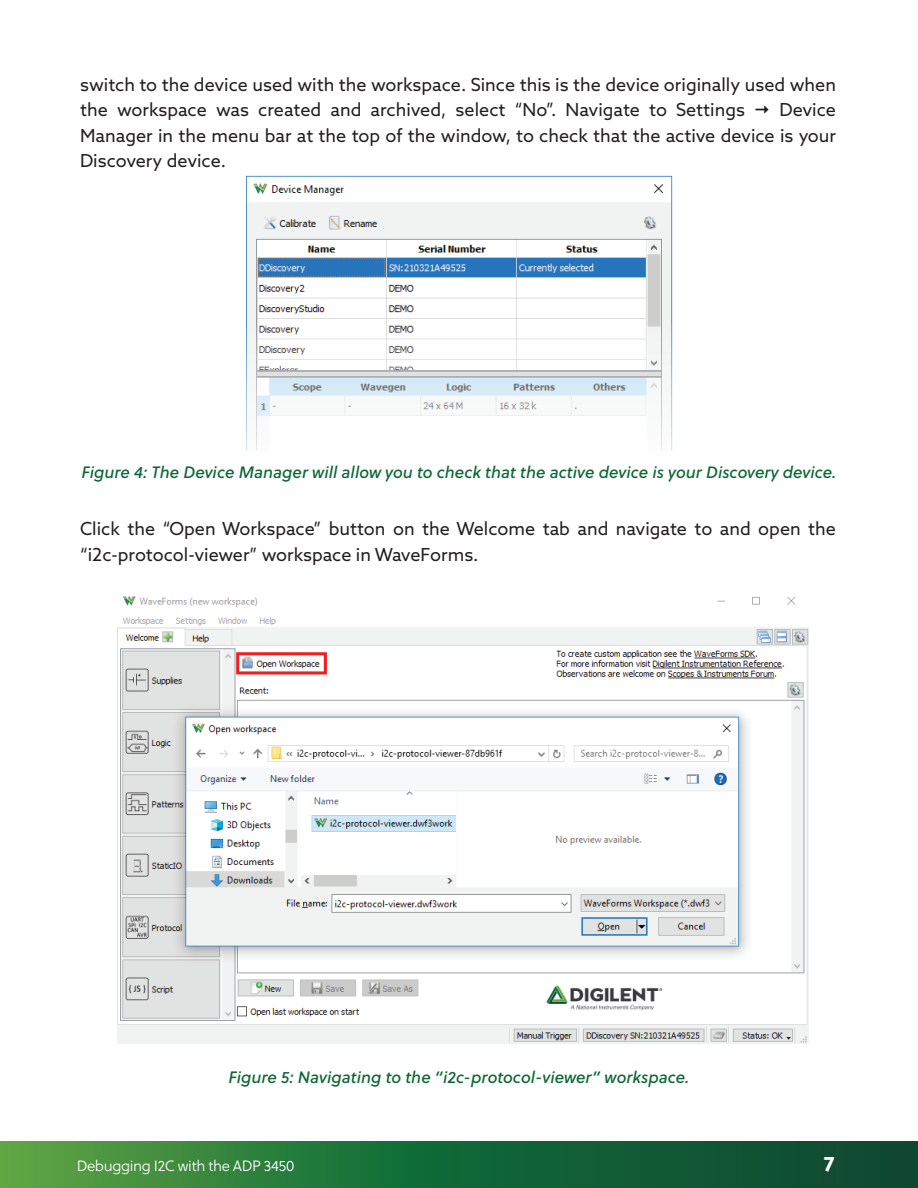
<style>
.page{position:relative;width:918px;height:1188px;background:#fff}
.page>*{position:absolute;margin:0;border:0;box-sizing:border-box;transform-origin:0 0}
.t1{font:21px "Soleil Xb";color:#fff}
.t2{font:18px/25.5px "Azo Sans";color:#231f20}
.t3{font:italic 16.5px "Soleil Bk";color:#0f6838}
.t4{font:15px "Soleil Lt";letter-spacing:-.025em;color:#fff}
</style>
<div class="page">
<svg style="left:0;top:1141px;width:918px;height:47px;background:#226e39"></svg>
<img style="left:118px;top:596px;width:691px;height:448px">
<img style="left:246px;top:175px;width:427px;height:275px">
<p class="t2" style="left:80px;top:72px;width:757px">switch to the device used with the workspace. Since this is the device originally used when the workspace was created and archived, select “No”. Navigate to Settings</p>
<p class="t2" style="left:80px;top:97px;width:758px;text-align:justify;text-indent:699px">Device Manager in the menu bar at the top of the window, to check that the active device is your Discovery device.</p>
<p class="t3" style="left:82px;top:460px;width:756px">Figure 4: The Device Manager will allow you to check that the active device is your Discovery device.</p>
<p class="t2" style="left:80px;top:516px;width:758px">Click the “Open Workspace” button on the Welcome tab and navigate to and open the “i2c-protocol-viewer” workspace in WaveForms.</p>
<p class="t3" style="left:229px;top:1065px;width:462px">Figure 5: Navigating to the “i2c-protocol-viewer” workspace.</p>
<p class="t4" style="left:77px;top:1155px;width:219px">Debugging I2C with the ADP 3450</p>
<p class="t1" style="left:824px;top:1147px;width:12px">7</p>
</div>
